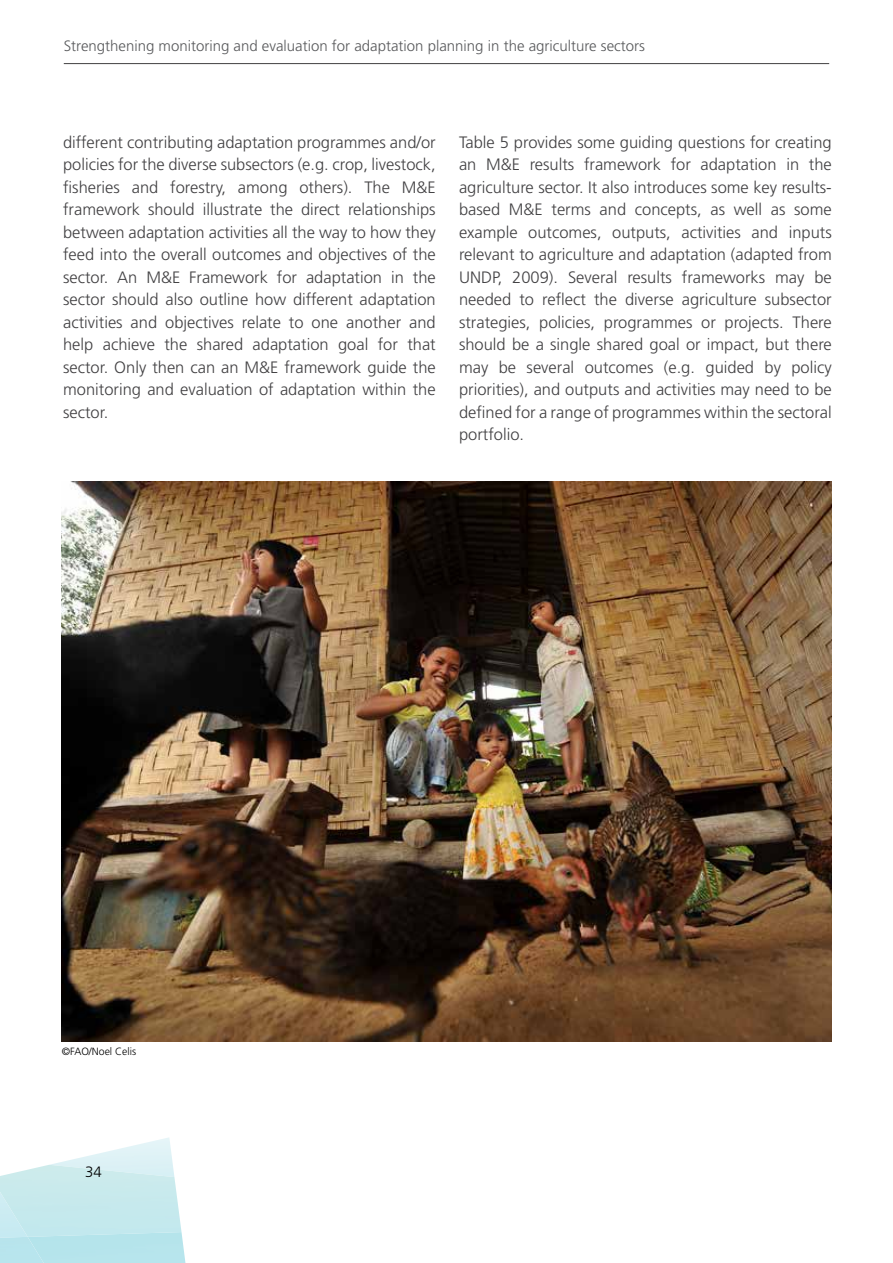
<style>
.page{position:relative;width:893px;height:1263px;background:#fff}
.page>*{position:absolute;margin:0;border:0;box-sizing:border-box;transform-origin:0 0}
.t1{font:300 16.5px/22.5px "Frutiger";color:#414042;text-align:justify}
.t2{font:300 15px "Frutiger";color:#58595b}
.t3{font:300 15px "Frutiger";color:#000}
.t4{font:300 10.5px "Frutiger";color:#000}
</style>
<div class="page">
<img style="left:62px;top:482px;width:770px;height:559px">
<svg style="left:49px;top:1137px;width:124px;height:28px"></svg>
<img style="left:0;top:1165px;width:181px;height:72px">
<img style="left:0;top:1165px;width:49px;height:11px">
<img style="left:28px;top:1232px;width:158px;height:31px">
<hr style="left:64px;top:63px;width:765px;height:1px;background:#424142">
<p class="t2" style="left:64px;top:37px;width:583px">Strengthening monitoring and evaluation for adaptation planning in the agriculture sectors</p>
<p class="t1" style="left:63px;top:131px;width:374px">different contributing adaptation programmes and/or policies for the diverse subsectors (e.g. crop, livestock, fisheries and forestry, among others). The M&amp;E framework should illustrate the direct relationships between adaptation activities all the way to how they feed into the overall outcomes and objectives of the sector. An M&amp;E Framework for adaptation in the sector should also outline how different adaptation activities and objectives relate to one another and help achieve the shared adaptation goal for that sector. Only then can an M&amp;E framework guide the monitoring and evaluation of adaptation within the sector.</p>
<p class="t1" style="left:459px;top:131px;width:374px">Table 5 provides some guiding questions for creating an M&amp;E results framework for adaptation in the agriculture sector. It also introduces some key results&shy;based M&amp;E terms and concepts, as well as some example outcomes, outputs, activities and inputs relevant to agriculture and adaptation (adapted from UNDP, 2009). Several results frameworks may be needed to reflect the diverse agriculture subsector strategies, policies, programmes or projects. There should be a single shared goal or impact, but there may be several outcomes (e.g. guided by policy priorities), and outputs and activities may need to be defined for a range of programmes within the sectoral portfolio.</p>
<p class="t4" style="left:62px;top:1046px;width:76px">©FAO/Noel Celis</p>
<p class="t3" style="left:85px;top:1163px;width:18px">34</p>
</div>
